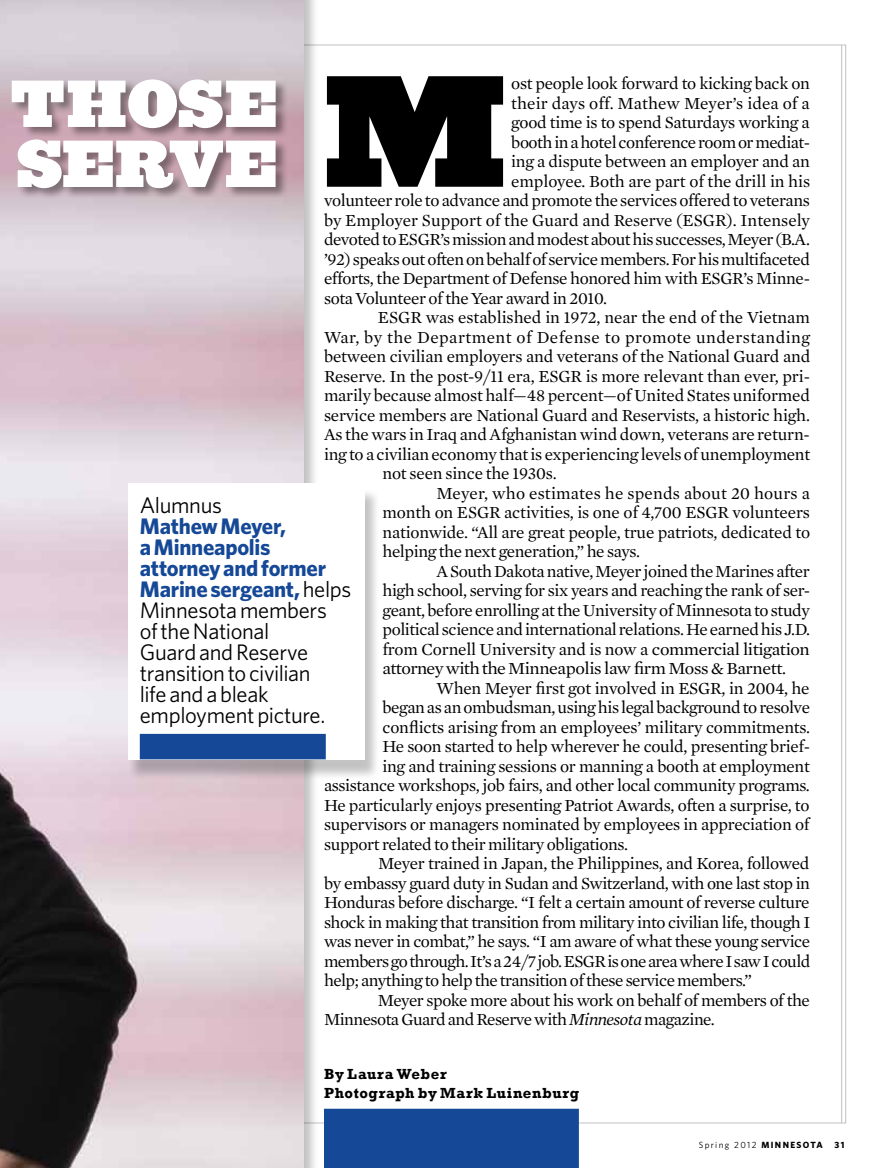
<style>
.page{position:relative;width:891px;height:1168px;background:#fff}
.page>*{position:absolute;margin:0;border:0;box-sizing:border-box;transform-origin:0 0}
.t1{font:900 146.55px "Ziggurat";color:#000}
.t2{font:900 61.5px/60px "Ziggurat";color:#fff}
.t3{font:22.5px/21px "Whitney";letter-spacing:-.015em;color:#000}
.t4{font:17.25px "Mercury Text G1";letter-spacing:-.02em;color:#000}
.t5{font:17.25px "Mercury Text G1";color:#000}
.t6{font:17.25px "Mercury Text G1";letter-spacing:.03em;color:#000}
.t7{font:17.25px "Mercury Text G1";letter-spacing:-.02em;color:#000;scale:1.05 1}
.t8{font:17.25px "Mercury Text G1";letter-spacing:.01em;color:#000}
.t9{font:17.25px "Mercury Text G1";letter-spacing:.005em;color:#000}
.t10{font:700 15px/19.5px "Rockwell";letter-spacing:.045em;color:#000}
.t11{font:9px "Whitney";letter-spacing:.15em;color:#000}
.t12{font:700 9px "Whitney";color:#000}
.s1{font-style:italic}
.s2{font-weight:700;color:#154897}
.s3{font-weight:700}
</style>
<div class="page">
<hr style="left:841px;top:45px;width:1px;height:1078px;background:#c0c2c4">
<div style="left:0;top:0;width:320px;height:1168px;background:#000;opacity:.24"></div>
<img style="left:0;top:0;width:304px;height:1168px">
<div style="left:324px;top:1108px;width:255px;height:60px;background:#154897"></div>
<div style="left:127px;top:488px;width:253px;height:293px;background:#000;opacity:.24"></div>
<div style="left:128px;top:483px;width:236px;height:276px;background:#fff"></div>
<div style="left:140px;top:734px;width:186px;height:25px;background:#154897"></div>
<div style="left:0;top:79px;width:288px;height:121px;background:#000;opacity:.39"></div>
<h1 class="t1" style="left:324px;top:46px;width:184px">M</h1>
<p class="t4" style="left:511px;top:73px;width:300px">ost people look forward to kicking back on</p>
<h2 class="t2" style="left:11px;top:75px;width:268px">THOSE<br>SERVE</h2>
<p class="t9" style="left:511px;top:93px;width:300px">their days off. Mathew Meyer’s idea of a</p>
<p class="t4" style="left:511px;top:112px;width:300px">good time is to spend Saturdays working a</p>
<p class="t4" style="left:511px;top:132px;width:300px">booth in a hotel conference room or mediat-</p>
<p class="t4" style="left:511px;top:151px;width:300px">ing a dispute between an employer and an</p>
<p class="t4" style="left:511px;top:171px;width:300px">employee. Both are part of the drill in his</p>
<p class="t4" style="left:324px;top:190px;width:487px">volunteer role to advance and promote the services offered to veterans</p>
<p class="t5" style="left:324px;top:210px;width:488px">by Employer Support of the Guard and Reserve (ESGR). Intensely</p>
<p class="t4" style="left:324px;top:229px;width:488px">devoted to ESGR’s mission and modest about his successes, Meyer (B.A.</p>
<p class="t4" style="left:324px;top:249px;width:488px">’92) speaks out often on behalf of service members. For his multifaceted</p>
<p class="t4" style="left:324px;top:268px;width:488px">efforts, the Department of Defense honored him with ESGR’s Minne-</p>
<p class="t4" style="left:324px;top:288px;width:285px">sota Volunteer of the Year award in 2010.</p>
<p class="t5" style="left:378px;top:307px;width:433px">ESGR was established in 1972, near the end of the Vietnam</p>
<p class="t6" style="left:324px;top:327px;width:488px">War, by the Department of Defense to promote understanding</p>
<p class="t4" style="left:324px;top:346px;width:488px">between civilian employers and veterans of the National Guard and</p>
<p class="t4" style="left:324px;top:366px;width:488px">Reserve. In the post-9/11 era, ESGR is more relevant than ever, pri-</p>
<p class="t4" style="left:324px;top:385px;width:488px">marily because almost half—48 percent—of United States uniformed</p>
<p class="t4" style="left:324px;top:405px;width:487px">service members are National Guard and Reservists, a historic high.</p>
<p class="t4" style="left:324px;top:424px;width:487px">As the wars in Iraq and Afghanistan wind down, veterans are return-</p>
<p class="t4" style="left:324px;top:444px;width:488px">ing to a civilian economy that is experiencing levels of unemployment</p>
<p class="t4" style="left:382px;top:463px;width:176px">not seen since the 1930s.</p>
<p class="t8" style="left:436px;top:483px;width:375px">Meyer, who estimates he spends about 20 hours a</p>
<p class="t4" style="left:382px;top:502px;width:429px">month on ESGR activities, is one of 4,700 ESGR volunteers</p>
<p class="t4" style="left:382px;top:522px;width:429px">nationwide. “All are great people, true patriots, dedicated to</p>
<p class="t4" style="left:382px;top:541px;width:259px">helping the next generation,” he says.</p>
<p class="t4" style="left:436px;top:561px;width:375px">A South Dakota native, Meyer joined the Marines after</p>
<p class="t4" style="left:382px;top:580px;width:429px">high school, serving for six years and reaching the rank of ser-</p>
<p class="t4" style="left:382px;top:600px;width:429px">geant, before enrolling at the University of Minnesota to study</p>
<p class="t4" style="left:382px;top:619px;width:429px">political science and international relations. He earned his J.D.</p>
<p class="t4" style="left:382px;top:639px;width:429px">from Cornell University and is now a commercial litigation</p>
<p class="t7" style="left:383px;top:658px;width:386px">attorney with the Minneapolis law firm Moss &amp; Barnett.</p>
<p class="t4" style="left:437px;top:678px;width:375px">When Meyer first got involved in ESGR, in 2004, he</p>
<p class="t4" style="left:383px;top:697px;width:429px">began as an ombudsman, using his legal background to resolve</p>
<p class="t4" style="left:383px;top:717px;width:429px">conflicts arising from an employees’ military commitments.</p>
<p class="t4" style="left:383px;top:736px;width:429px">He soon started to help wherever he could, presenting brief-</p>
<p class="t4" style="left:383px;top:756px;width:429px">ing and training sessions or manning a booth at employment</p>
<p class="t4" style="left:324px;top:775px;width:487px">assistance workshops, job fairs, and other local community programs.</p>
<p class="t4" style="left:324px;top:795px;width:487px">He particularly enjoys presenting Patriot Awards, often a surprise, to</p>
<p class="t4" style="left:324px;top:814px;width:487px">supervisors or managers nominated by employees in appreciation of</p>
<p class="t4" style="left:324px;top:834px;width:306px">support related to their military obligations.</p>
<p class="t4" style="left:378px;top:853px;width:433px">Meyer trained in Japan, the Philippines, and Korea, followed</p>
<p class="t4" style="left:324px;top:873px;width:487px">by embassy guard duty in Sudan and Switzerland, with one last stop in</p>
<p class="t4" style="left:324px;top:892px;width:487px">Honduras before discharge. “I felt a certain amount of reverse culture</p>
<p class="t4" style="left:324px;top:912px;width:488px">shock in making that transition from military into civilian life, though I</p>
<p class="t4" style="left:324px;top:931px;width:488px">was never in combat,” he says. “I am aware of what these young service</p>
<p class="t4" style="left:324px;top:951px;width:488px">members go through. It’s a 24/7 job. ESGR is one area where I saw I could</p>
<p class="t4" style="left:324px;top:970px;width:429px">help; anything to help the transition of these service members.”</p>
<p class="t4" style="left:378px;top:990px;width:433px">Meyer spoke more about his work on behalf of members of the</p>
<p class="t4" style="left:324px;top:1009px;width:392px">Minnesota Guard and Reserve with <span class="s1">Minnesota</span> magazine.</p>
<p class="t10" style="left:324px;top:1064px;width:257px">By Laura Weber<br>Photograph by Mark Luinenburg</p>
<h3 class="t3" style="left:140px;top:494px;width:84px">Alumnus</h3>
<h3 class="t3" style="left:140px;top:515px;width:213px"><span class="s2">MathewMeyer, aMinneapolis attorneyandformer<br>Marinesergeant,</span> helps<br>Minnesota members<br>of the National<br>Guard andReserve transitiontocivilian<br>life and a bleak employment picture.</h3>
<p class="t11" style="left:699px;top:1139px;width:126px">Spring 2012 <span class="s3">Minnesota</span></p>
<p class="t12" style="left:835px;top:1139px;width:11px">31</p>
</div>
